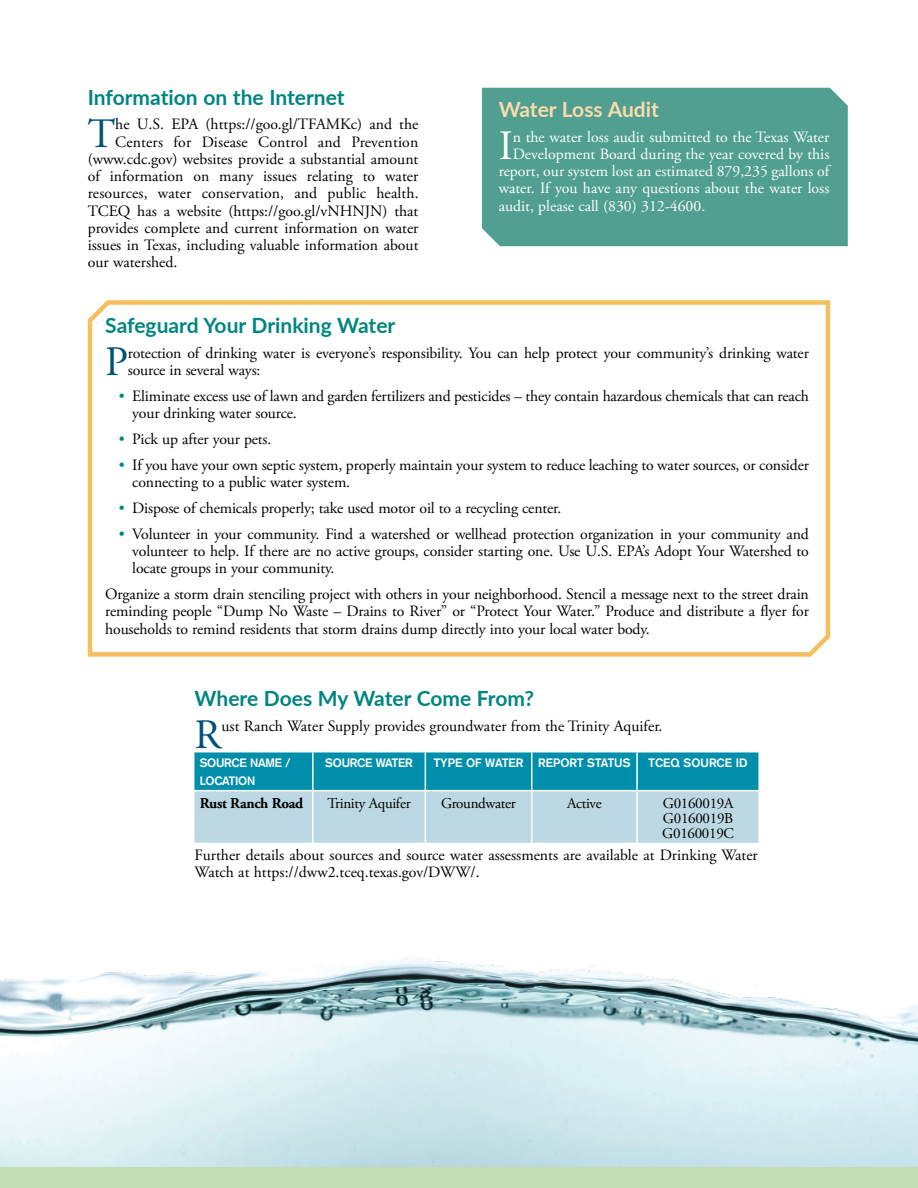
<style>
.page{position:relative;width:918px;height:1188px;background:#fff}
.page>*{position:absolute;margin:0;border:0;box-sizing:border-box;transform-origin:0 0}
.Initial_Cap{font:41.7px "Adobe Garamond Pro";color:#00527a}
.Initial_Cap-2{font:41.7px "Adobe Garamond Pro";color:#fff}
.Article_Headline-19{font:700 21px "Lato";color:#008581}
.Article_Headline-19-2{font:700 21px "Lato";color:#f9dca9}
.First_Paragraph{font:15.75px/17.2px "Adobe Garamond Pro";letter-spacing:-.01em;color:#000}
.Initial_Cap-3{font:15.75px/17.2px "Adobe Garamond Pro";color:#000}
.Initial_Cap-4{font:15.75px "Adobe Garamond Pro";color:#fff}
.First_Paragraph-2{font:15px/15px "Adobe Garamond Pro";letter-spacing:-.02em;color:#000;text-align:justify}
.First_Paragraph-3{font:700 15px "Adobe Garamond Pro";letter-spacing:-.02em;color:#000}
.First_Paragraph-4{font:700 12px "Akzidenz Grotesk";color:#fff}
.First_Paragraph-5{font:700 12px/17.2px "Akzidenz Grotesk";letter-spacing:-.02em;color:#fff}
.s1{color:#008581}
</style>
<div class="page">
<div style="left:0;top:1166px;width:918px;height:22px;background:#c4dcb1"></div>
<div style="left:482px;top:88px;width:366px;height:158px;background:#509f90"></div>
<img style="left:0;top:957px;width:918px;height:209px">
<svg style="left:87px;top:300px;width:744px;height:357px"></svg>
<svg style="left:194px;top:752px;width:564px;height:91px;background:#6fbacb"></svg>
<hr style="left:312px;top:752px;width:2px;height:38px;background:#fff">
<hr style="left:425px;top:752px;width:1px;height:38px;background:#fff">
<hr style="left:531px;top:752px;width:1px;height:38px;background:#fff">
<hr style="left:636px;top:752px;width:2px;height:38px;background:#fff">
<hr style="left:193px;top:790px;width:120px;height:1px;background:#fff">
<hr style="left:313px;top:790px;width:112px;height:1px;background:#fff">
<hr style="left:312px;top:791px;width:2px;height:52px;background:#fff">
<hr style="left:425px;top:790px;width:107px;height:1px;background:#fff">
<hr style="left:425px;top:791px;width:1px;height:52px;background:#fff">
<hr style="left:532px;top:790px;width:105px;height:1px;background:#fff">
<hr style="left:531px;top:791px;width:1px;height:52px;background:#fff">
<hr style="left:637px;top:790px;width:123px;height:1px;background:#fff">
<hr style="left:636px;top:791px;width:2px;height:52px;background:#fff">
<p class="Article_Headline-19" style="left:88px;top:82px;width:258px">Information on the Internet</p>
<p class="Initial_Cap" style="left:88px;top:108px;width:29px">T</p>
<p class="Initial_Cap-3" style="left:115px;top:116px;width:305px">he U.S. EPA (https://goo.gl/TFAMKc) and the</p>
<p class="Initial_Cap-3" style="left:115px;top:134px;width:304px">Centers for Disease Control and Prevention</p>
<p class="Initial_Cap-3" style="left:88px;top:151px;width:332px">(www.cdc.gov) websites provide a substantial amount</p>
<p class="Initial_Cap-3" style="left:88px;top:168px;width:332px">of information on many issues relating to water</p>
<p class="Initial_Cap-3" style="left:88px;top:185px;width:332px">resources, water conservation, and public health.</p>
<p class="Initial_Cap-3" style="left:88px;top:203px;width:332px">TCEQ has a website (https://goo.gl/vNHNJN) that</p>
<p class="Initial_Cap-3" style="left:88px;top:220px;width:332px">provides complete and current information on water</p>
<p class="Initial_Cap-3" style="left:88px;top:237px;width:332px">issues in Texas, including valuable information about</p>
<p class="Initial_Cap-3" style="left:88px;top:254px;width:91px">our watershed.</p>
<p class="Article_Headline-19-2" style="left:499px;top:94px;width:162px">Water Loss Audit</p>
<p class="Initial_Cap-2" style="left:499px;top:121px;width:16px">I</p>
<p class="Initial_Cap-4" style="left:513px;top:127px;width:318px">n the water loss audit submitted to the Texas Water</p>
<p class="Initial_Cap-4" style="left:513px;top:145px;width:318px">Development Board during the year covered by this</p>
<p class="Initial_Cap-4" style="left:499px;top:162px;width:332px">report, our system lost an estimated 879,235 gallons of</p>
<p class="Initial_Cap-4" style="left:499px;top:179px;width:332px">water. If you have any questions about the water loss</p>
<p class="Initial_Cap-4" style="left:499px;top:196px;width:208px">audit, please call (830) 312-4600.</p>
<p class="Article_Headline-19" style="left:105px;top:310px;width:292px">Safeguard Your Drinking Water</p>
<p class="Initial_Cap" style="left:105px;top:337px;width:24px">P</p>
<p class="Initial_Cap-3" style="left:128px;top:344px;width:683px">rotection of drinking water is everyone’s responsibility. You can help protect your community’s drinking water source in several ways:</p>
<p class="First_Paragraph" style="left:132px;top:388px;width:678px;text-indent:-14px"><span class="s1">•</span> Eliminate excess use of lawn and garden fertilizers and pesticides – they contain hazardous chemicals that can reach your drinking water source.</p>
<p class="First_Paragraph" style="left:119px;top:431px;width:154px"><span class="s1">•</span> Pick up after your pets.</p>
<p class="First_Paragraph" style="left:132px;top:457px;width:678px;text-indent:-14px"><span class="s1">•</span> If you have your own septic system, properly maintain your system to reduce leaching to water sources, or consider connecting to a public water system.</p>
<p class="First_Paragraph" style="left:119px;top:500px;width:444px"><span class="s1">•</span> Dispose of chemicals properly; take used motor oil to a recycling center.</p>
<p class="First_Paragraph" style="left:132px;top:526px;width:678px;text-align:justify;text-indent:-14px"><span class="s1">•</span> Volunteer in your community. Find a watershed or wellhead protection organization in your community and volunteer to help. If there are no active groups, consider starting one. Use U.S. EPA’s Adopt Your Watershed to locate groups in your community.</p>
<p class="First_Paragraph" style="left:105px;top:586px;width:705px;text-align:justify">Organize a storm drain stenciling project with others in your neighborhood. Stencil a message next to the street drain reminding people “Dump No Waste – Drains to River” or “Protect Your Water.” Produce and distribute a flyer for households to remind residents that storm drains dump directly into your local water body.</p>
<p class="Article_Headline-19" style="left:195px;top:683px;width:341px">Where Does My Water Come From?</p>
<p class="Initial_Cap" style="left:195px;top:710px;width:28px">R</p>
<p class="Initial_Cap-3" style="left:222px;top:718px;width:442px">ust Ranch Water Supply provides groundwater from the Trinity Aquifer.</p>
<p class="First_Paragraph-5" style="left:200px;top:754px;width:93px">SOURCE NAME /<br>LOCATION</p>
<p class="First_Paragraph-5" style="left:325px;top:754px;width:89px">SOURCE WATER</p>
<p class="First_Paragraph-4" style="left:434px;top:756px;width:91px">TYPE OF WATER</p>
<p class="First_Paragraph-4" style="left:538px;top:756px;width:94px">REPORT STATUS</p>
<p class="First_Paragraph-4" style="left:649px;top:756px;width:100px">TCEQ SOURCE ID</p>
<p class="First_Paragraph-3" style="left:200px;top:794px;width:105px">Rust Ranch Road</p>
<p class="First_Paragraph-2" style="left:328px;top:796px;width:85px">Trinity Aquifer</p>
<p class="First_Paragraph-2" style="left:441px;top:796px;width:76px">Groundwater</p>
<p class="First_Paragraph-2" style="left:567px;top:796px;width:36px">Active</p>
<p class="First_Paragraph-2" style="left:662px;top:796px;width:73px">G0160019A G0160019B G0160019C</p>
<p class="First_Paragraph" style="left:195px;top:847px;width:565px">Further details about sources and source water assessments are available at Drinking Water<br>Watch at https://dww2.tceq.texas.gov/DWW/.</p>
</div>
